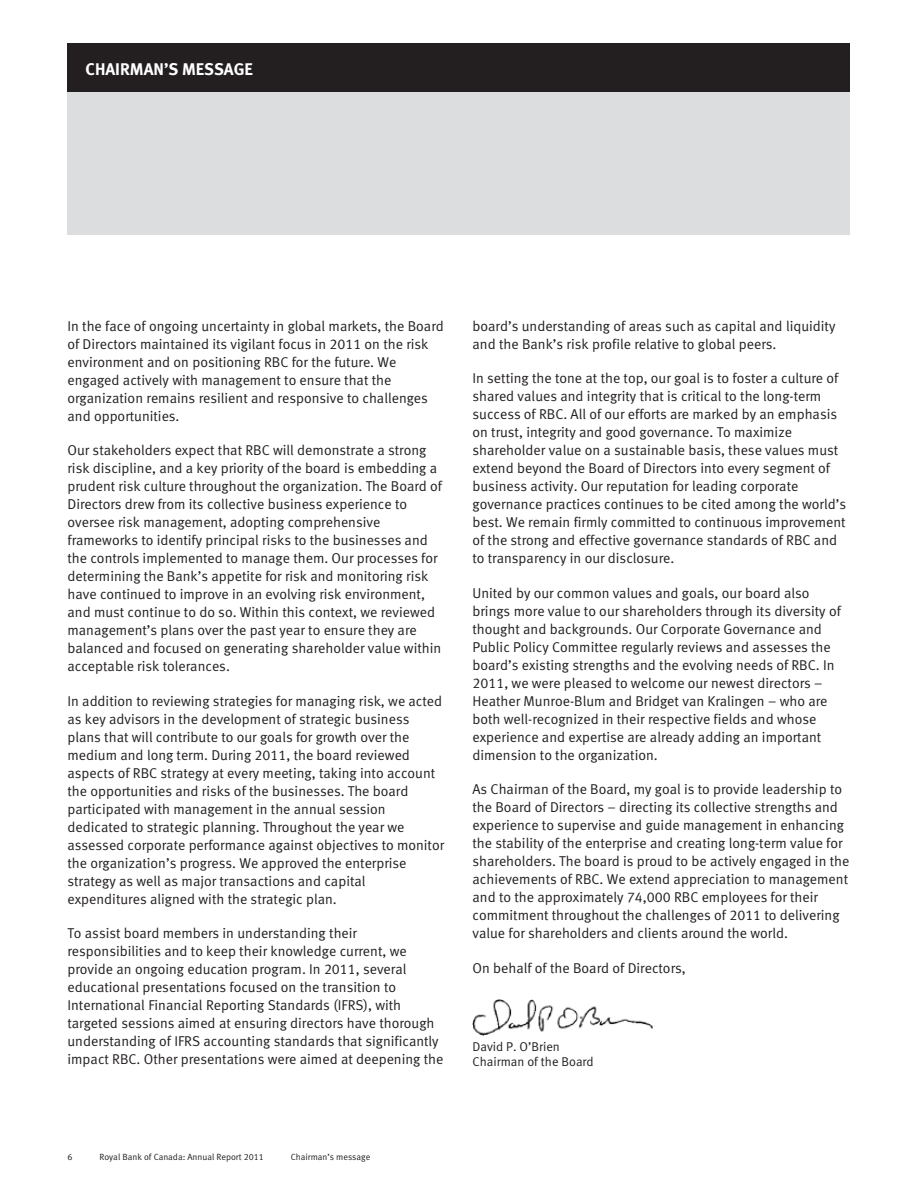
<style>
.page{position:relative;width:918px;height:1188px;background:#fff}
.page>*{position:absolute;margin:0;border:0;box-sizing:border-box;transform-origin:0 0}
.t1{font:16.8px "Meta Bold LF";color:#fff}
.t2{font:14.25px/18px "Meta Normal LF";color:#231f20}
.t3{font:12.75px/15px "Meta Normal LF";color:#231f20}
.t4{font:9px "Meta Normal LF";color:#231f20}
</style>
<div class="page">
<div style="left:68px;top:43px;width:782px;height:50px;background:#231f20"></div>
<div style="left:68px;top:93px;width:782px;height:15px;background:#dcdddf"></div>
<div style="left:68px;top:108px;width:782px;height:16px;background:#dcdddf"></div>
<div style="left:68px;top:124px;width:782px;height:16px;background:#dcdddf"></div>
<div style="left:68px;top:140px;width:782px;height:16px;background:#dcdddf"></div>
<div style="left:68px;top:156px;width:782px;height:15px;background:#dcdddf"></div>
<div style="left:68px;top:171px;width:782px;height:16px;background:#dcdddf"></div>
<div style="left:68px;top:187px;width:782px;height:16px;background:#dcdddf"></div>
<div style="left:68px;top:203px;width:782px;height:16px;background:#dcdddf"></div>
<div style="left:68px;top:219px;width:782px;height:15px;background:#dcdddf"></div>
<img style="left:472px;top:999px;width:181px;height:37px">
<p class="t1" style="left:86px;top:62px;width:169px">CHAIRMAN’S MESSAGE</p>
<p class="t2" style="left:68px;top:318px;width:378px">In the face of ongoing uncertainty in global markets, the Board of Directors maintained its vigilant focus in 2011 on the risk environment and on positioning RBC for the future. We engaged actively with management to ensure that the organization remains resilient and responsive to challenges and opportunities.</p>
<p class="t2" style="left:68px;top:442px;width:376px">Our stakeholders expect that RBC will demonstrate a strong risk discipline, and a key priority of the board is embedding a prudent risk culture throughout the organization. The Board of Directors drew from its collective business experience to oversee risk management, adopting comprehensive frameworks to identify principal risks to the businesses and the controls implemented to manage them. Our processes for determining the Bank’s appetite for risk and monitoring risk have continued to improve in an evolving risk environment, and must continue to do so. Within this context, we reviewed management’s plans over the past year to ensure they are balanced and focused on generating shareholder value within acceptable risk tolerances.</p>
<p class="t2" style="left:68px;top:693px;width:378px">In addition to reviewing strategies for managing risk, we acted as key advisors in the development of strategic business plans that will contribute to our goals for growth over the medium and long term. During 2011, the board reviewed aspects of RBC strategy at every meeting, taking into account the opportunities and risks of the businesses. The board participated with management in the annual session dedicated to strategic planning. Throughout the year we assessed corporate performance against objectives to monitor the organization’s progress. We approved the enterprise strategy as well as major transactions and capital expenditures aligned with the strategic plan.</p>
<p class="t2" style="left:68px;top:925px;width:377px">To assist board members in understanding their responsibilities and to keep their knowledge current, we provide an ongoing education program. In 2011, several educational presentations focused on the transition to International Financial Reporting Standards (IFRS), with targeted sessions aimed at ensuring directors have thorough understanding of IFRS accounting standards that significantly impact RBC. Other presentations were aimed at deepening the</p>
<p class="t2" style="left:473px;top:318px;width:364px">board’s understanding of areas such as capital and liquidity and the Bank’s risk profile relative to global peers.</p>
<p class="t2" style="left:473px;top:370px;width:375px">In setting the tone at the top, our goal is to foster a culture of shared values and integrity that is critical to the long-term success of RBC. All of our efforts are marked by an emphasis on trust, integrity and good governance. To maximize shareholder value on a sustainable basis, these values must extend beyond the Board of Directors into every segment of business activity. Our reputation for leading corporate governance practices continues to be cited among the world’s best. We remain firmly committed to continuous improvement of the strong and effective governance standards of RBC and to transparency in our disclosure.</p>
<p class="t2" style="left:473px;top:585px;width:370px">United by our common values and goals, our board also brings more value to our shareholders through its diversity of thought and backgrounds. Our Corporate Governance and Public Policy Committee regularly reviews and assesses the board’s existing strengths and the evolving needs of RBC. In 2011, we were pleased to welcome our newest directors – Heather Munroe-Blum and Bridget van Kralingen – who are both well-recognized in their respective fields and whose experience and expertise are already adding an important dimension to the organization.</p>
<p class="t2" style="left:473px;top:781px;width:378px">As Chairman of the Board, my goal is to provide leadership to the Board of Directors – directing its collective strengths and experience to supervise and guide management in enhancing the stability of the enterprise and creating long-term value for shareholders. The board is proud to be actively engaged in the achievements of RBC. We extend appreciation to management and to the approximately 74,000 RBC employees for their commitment throughout the challenges of 2011 to delivering value for shareholders and clients around the world.</p>
<p class="t2" style="left:473px;top:960px;width:215px">On behalf of the Board of Directors,</p>
<p class="t3" style="left:472px;top:1040px;width:123px">David P. O’Brien<br>Chairman of the Board</p>
<p class="t4" style="left:68px;top:1154px;width:7px">6</p>
<p class="t4" style="left:100px;top:1154px;width:166px">Royal Bank of Canada: Annual Report 2011</p>
<p class="t4" style="left:291px;top:1154px;width:81px">Chairman’s message</p>
</div>
